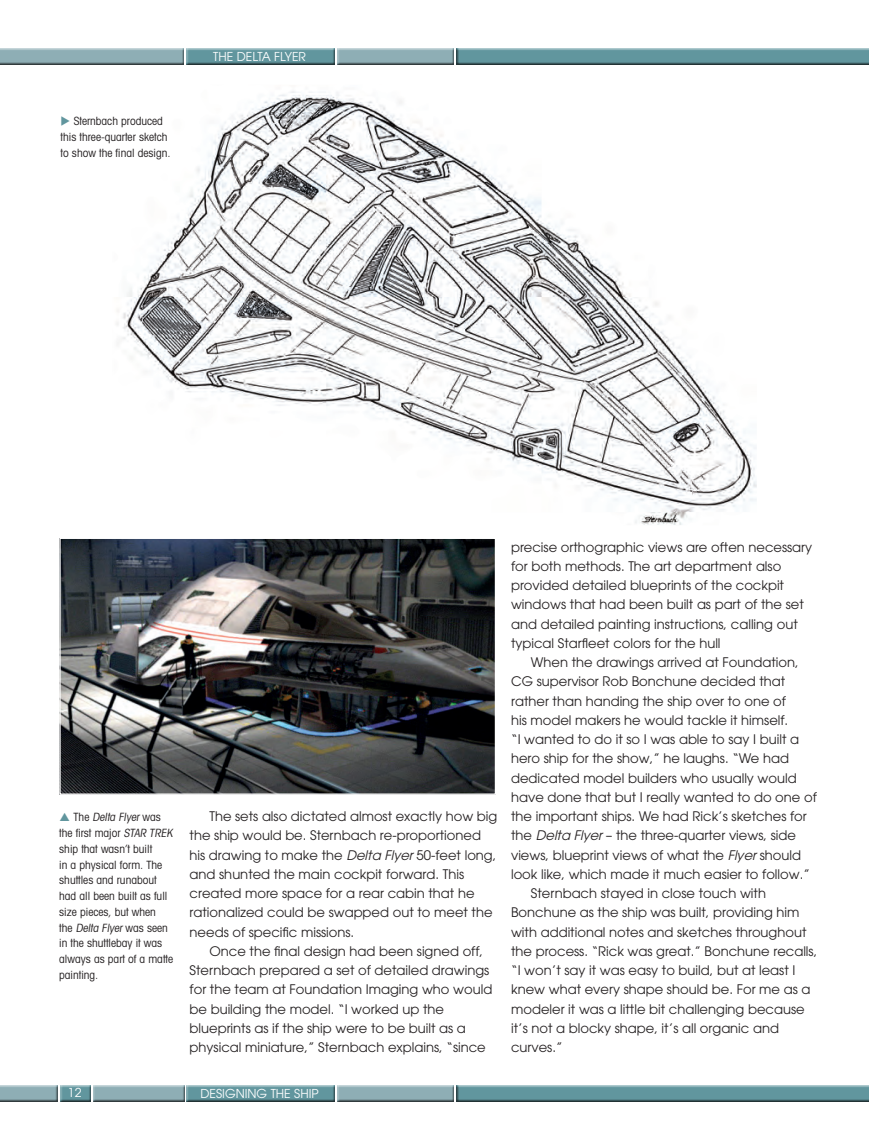
<style>
.page{position:relative;width:869px;height:1126px;background:#fff}
.page>*{position:absolute;margin:0;border:0;box-sizing:border-box;transform-origin:0 0}
.t1{font:13.12px/19.2px "Avant Garde LT";color:#231f20}
.t2{font:12.25px "Avant Garde";color:#fff}
.t3{font:12.25px "Avant Garde LT";color:#fff}
.t4{font:condensed 11.38px/15.8px "Avant Garde LT";color:#231f20}
.s1{color:#61969e}
.s2{font-style:italic}
</style>
<div class="page">
<div style="left:335px;top:47px;width:120px;height:19px;background:#231f20;opacity:.75"></div>
<div style="left:335px;top:1084px;width:120px;height:19px;background:#231f20;opacity:.75"></div>
<div style="left:184px;top:47px;width:152px;height:19px;background:#231f20;opacity:.75"></div>
<div style="left:184px;top:1084px;width:152px;height:19px;background:#231f20;opacity:.75"></div>
<div style="left:0;top:47px;width:184px;height:19px;background:#231f20;opacity:.75"></div>
<div style="left:58px;top:1084px;width:33px;height:19px;background:#231f20;opacity:.75"></div>
<div style="left:90px;top:1082px;width:96px;height:21px;background:#fff"></div>
<div style="left:91px;top:1084px;width:95px;height:19px;background:#231f20;opacity:.75"></div>
<div style="left:0;top:1084px;width:58px;height:19px;background:#231f20;opacity:.75"></div>
<div style="left:455px;top:47px;width:413px;height:19px;background:#231f20;opacity:.75"></div>
<div style="left:455px;top:1084px;width:413px;height:19px;background:#231f20;opacity:.75"></div>
<img style="left:116px;top:91px;width:641px;height:433px">
<img style="left:61px;top:540px;width:433px;height:253px">
<div style="left:59px;top:538px;width:437px;height:257px;border:1px solid #fff"></div>
<p class="t4" style="left:61px;top:113px;width:111px"><span class="s1">◆</span> Sternbach produced this three-quarter sketch to show the final design.</p>
<p class="t2" style="left:213px;top:49px;width:94px">THE DELTA FLYER</p>
<p class="t4" style="left:59px;top:809px;width:117px;text-indent:14px">T h e <span class="s2">Delta Flyer</span> w a s the first major <span class="s2">STAR TREK </span>ship that wasn’t built<br>in a physical form. The shuttles and runabout had all been built as full size pieces, but when<br>the <span class="s2">Delta Flyer</span> was seen in the shuttlebay it was always as part of a matte painting.</p>
<p class="t1" style="left:189px;top:807px;width:309px;text-indent:20px">The sets also dictated almost exactly how big the ship would be. Sternbach re-proportioned his drawing to make the <span class="s2">Delta Flyer</span> 50-feet long, and shunted the main cockpit forward. This created more space for a rear cabin that he rationalized could be swapped out to meet the needs of specific missions.</p>
<p class="t1" style="left:189px;top:941px;width:304px;text-indent:20px">Once the final design had been signed off, Sternbach prepared a set of detailed drawings for the team at Foundation Imaging who would be building the model. “I worked up the blueprints as if the ship were to be built as a physical miniature,” Sternbach explains, “since</p>
<p class="t3" style="left:68px;top:1086px;width:15px">12</p>
<p class="t2" style="left:200px;top:1086px;width:120px">DESIGNING THE SHIP</p>
<p class="t1" style="left:511px;top:537px;width:302px">precise orthographic views are often necessary for both methods. The art department also provided detailed blueprints of the cockpit windows that had been built as part of the set and detailed painting instructions, calling out typical Starfleet colors for the hull</p>
<p class="t1" style="left:530px;top:653px;width:269px">When the drawings arrived at Foundation,</p>
<p class="t1" style="left:511px;top:672px;width:276px">CG supervisor Rob Bonchune decided that</p>
<p class="t1" style="left:511px;top:691px;width:276px">rather than handing the ship over to one of</p>
<p class="t1" style="left:511px;top:710px;width:278px">his model makers he would tackle it himself.</p>
<p class="t1" style="left:511px;top:730px;width:289px">“I wanted to do it so I was able to say I built a</p>
<p class="t1" style="left:511px;top:749px;width:279px">hero ship for the show,” he laughs. “We had</p>
<p class="t1" style="left:511px;top:768px;width:287px">dedicated model builders who usually would</p>
<p class="t1" style="left:511px;top:787px;width:307px">have done that but I really wanted to do one of</p>
<p class="t1" style="left:511px;top:807px;width:297px">the important ships. We had Rick’s sketches for</p>
<p class="t1" style="left:511px;top:826px;width:286px">the <span class="s2">Delta Flyer</span> – the three-quarter views, side</p>
<p class="t1" style="left:511px;top:845px;width:291px">views, blueprint views of what the <span class="s2">Flyer</span> should</p>
<p class="t1" style="left:511px;top:864px;width:300px">look like, which made it much easier to follow.”</p>
<p class="t1" style="left:530px;top:884px;width:236px">Sternbach stayed in close touch with</p>
<p class="t1" style="left:511px;top:903px;width:290px">Bonchune as the ship was built, providing him</p>
<p class="t1" style="left:511px;top:922px;width:297px">with additional notes and sketches throughout</p>
<p class="t1" style="left:511px;top:942px;width:307px">the process. “Rick was great.” Bonchune recalls,</p>
<p class="t1" style="left:511px;top:961px;width:286px">“I won’t say it was easy to build, but at least I</p>
<p class="t1" style="left:511px;top:980px;width:301px">knew what every shape should be. For me as a</p>
<p class="t1" style="left:511px;top:999px;width:295px">modeler it was a little bit challenging because</p>
<p class="t1" style="left:511px;top:1019px;width:269px">it’s not a blocky shape, it’s all organic and</p>
<p class="t1" style="left:511px;top:1038px;width:53px">curves.”</p>
</div>
